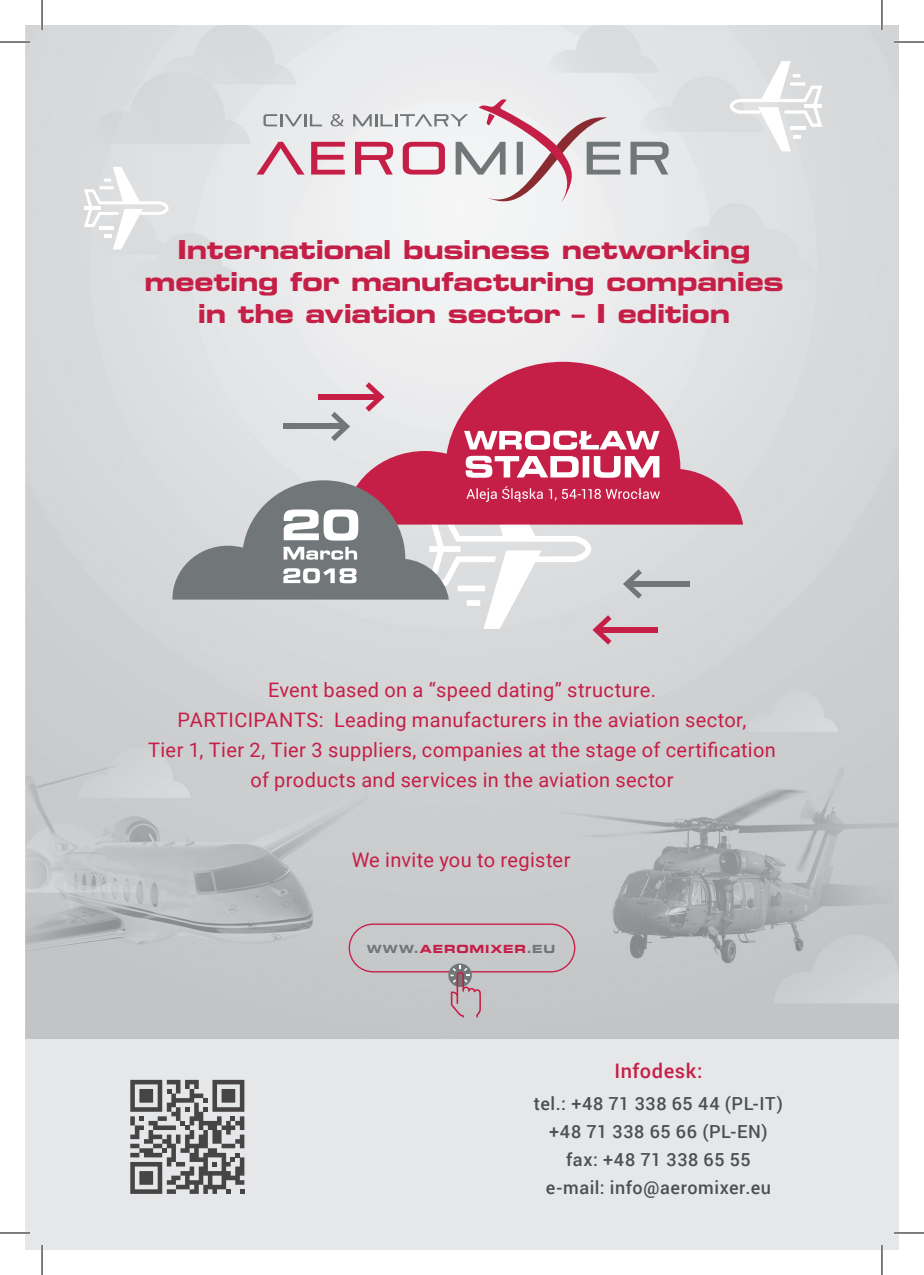
<style>
.page{position:relative;width:924px;height:1275px;background:#fff}
.page>*{position:absolute;margin:0;border:0;box-sizing:border-box;transform-origin:0 0}
.t1{font:700 23.4px/32.2px "Square 721 Ex PL";letter-spacing:-.03em;color:#c51f47;text-align:center}
.t2{font:20px/30px "Roboto";letter-spacing:.015em;color:#c51f47;text-align:center}
.t3{font:500 20px "Roboto";letter-spacing:.03em;color:#c51f47}
.t4{font:500 18px/28px "Roboto";letter-spacing:.03em;color:#4e4f50;text-align:center}
.t5{font:700 10.2px "Square 721 Ex PL";letter-spacing:.38em;color:#c51f47}
.s1{color:#717778}
</style>
<div class="page">
<div style="left:25px;top:1028px;width:873px;height:222px;background:#e6e7e9"></div>
<img style="left:25px;top:25px;width:873px;height:1013px">
<svg style="left:311px;top:142px;width:34px;height:33px"></svg>
<svg style="left:256px;top:142px;width:48px;height:33px;background:#dfb5c0"></svg>
<svg style="left:263px;top:114px;width:59px;height:12px"></svg>
<svg style="left:353px;top:99px;width:315px;height:115px"></svg>
<svg style="left:330px;top:114px;width:14px;height:12px"></svg>
<div style="left:348px;top:923px;width:227px;height:49px;border:1px solid #c51f47;border-radius:24px"></div>
<svg style="left:448px;top:963px;width:23px;height:24px"></svg>
<svg style="left:450px;top:965px;width:30px;height:52px;background:#b5a1a7"></svg>
<svg style="left:84px;top:167px;width:84px;height:82px"></svg>
<svg style="left:729px;top:61px;width:92px;height:90px"></svg>
<svg style="left:345px;top:362px;width:397px;height:162px;background:#d9a3b1"></svg>
<div style="left:627px;top:581px;width:62px;height:5px;background:#717778"></div>
<svg style="left:172px;top:382px;width:487px;height:262px;background:#caa5af"></svg>
<svg style="left:130px;top:1079px;width:114px;height:114px"></svg>
<hr style="left:0;top:41px;width:30px;height:2px;background:#fff">
<hr style="left:893px;top:41px;width:30px;height:2px;background:#fff">
<hr style="left:0;top:1231px;width:30px;height:3px;background:#fff">
<hr style="left:893px;top:1231px;width:30px;height:3px;background:#fff">
<hr style="left:41px;top:0;width:2px;height:30px;background:#fff">
<hr style="left:41px;top:1245px;width:2px;height:30px;background:#fff">
<hr style="left:880px;top:0;width:2px;height:30px;background:#fff">
<hr style="left:880px;top:1245px;width:2px;height:30px;background:#fff">
<hr style="left:0;top:42px;width:30px;height:1px;background:#000">
<hr style="left:893px;top:42px;width:30px;height:1px;background:#000">
<hr style="left:0;top:1232px;width:30px;height:1px;background:#000">
<hr style="left:893px;top:1232px;width:30px;height:1px;background:#000">
<hr style="left:42px;top:0;width:1px;height:30px;background:#000">
<hr style="left:42px;top:1245px;width:1px;height:30px;background:#000">
<hr style="left:881px;top:0;width:1px;height:30px;background:#000">
<hr style="left:881px;top:1245px;width:1px;height:30px;background:#000">
<p class="t1" style="left:144px;top:233px;width:640px">I nternational business networking meeting for manufacturing companies in the aviation sector – I edition</p>
<p class="t2" style="left:148px;top:674px;width:629px">Event based on a “speed dating” structure.<br>PARTICIPANTS: Leading manufacturers in the aviation sector,<br>Tier 1, Tier 2, Tier 3 suppliers, companies at the stage of certification of products and services in the aviation sector</p>
<p class="t2" style="left:351px;top:844px;width:220px">We invite you to register</p>
<p class="t5" style="left:366px;top:941px;width:190px"><span class="s1">www.</span>aeromixer<span class="s1">.eu</span></p>
<p class="t3" style="left:614px;top:1056px;width:89px">Infodesk:</p>
<p class="t4" style="left:533px;top:1089px;width:250px">tel.: +48 71 338 65 44 (PL-IT) +48 71 338 65 66 (PL-EN) fax: +48 71 338 65 55<br>e-mail: info@aeromixer.eu</p>
</div>
